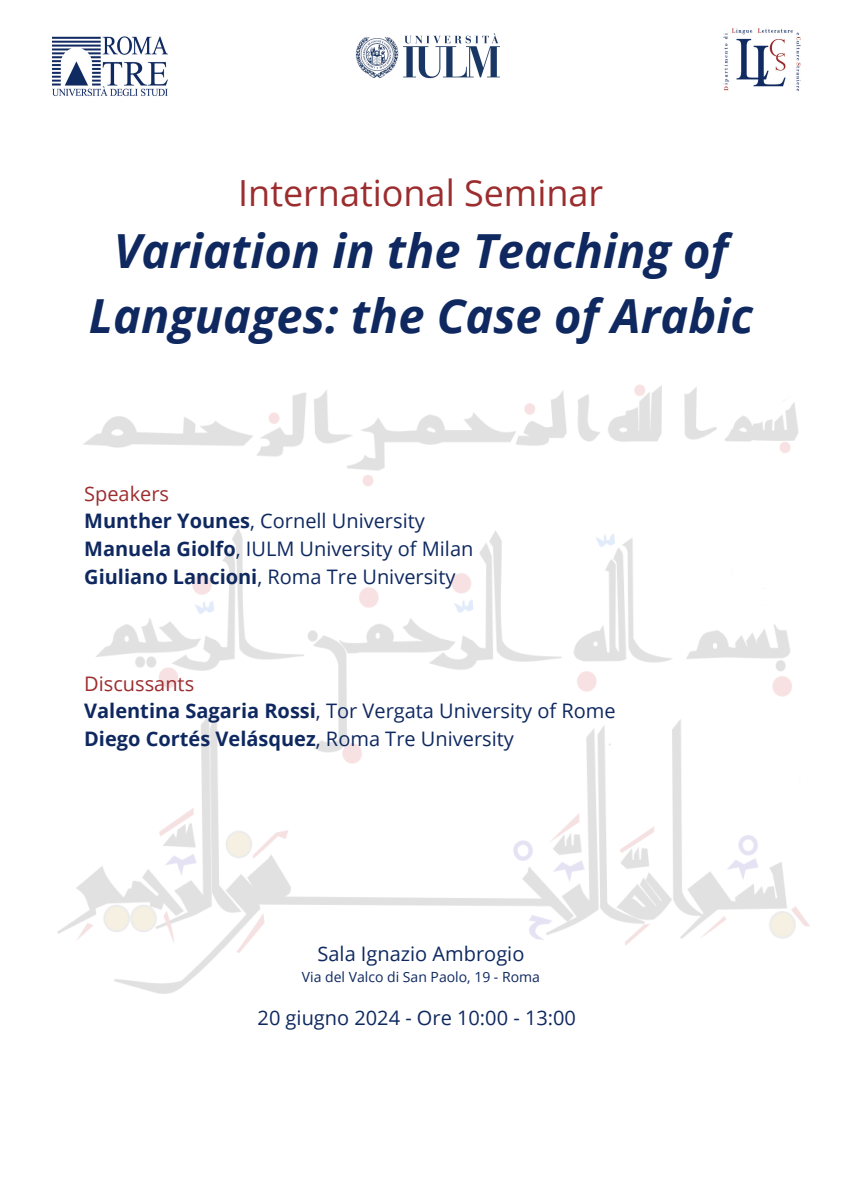
<style>
.page{position:relative;width:842px;height:1191px;background:#fff}
.page>*{position:absolute;margin:0;border:0;box-sizing:border-box;transform-origin:0 0}
.t1{font:italic 700 47px/65.2px "Open Sans";color:#0f2960;text-align:center}
.t2{font:36px "Open Sans";color:#9c2d2f}
.t3{font:20px/27.8px "Open Sans";color:#0f2960}
.t4{font:14px "Open Sans";color:#0f2960}
.s1{color:#9c2d2f}
.s2{font-weight:700}
</style>
<div class="page">
<img style="left:57px;top:384px;width:753px;height:610px">
<img style="left:53px;top:36px;width:115px;height:60px">
<img style="left:724px;top:29px;width:76px;height:62px">
<img style="left:355px;top:33px;width:145px;height:46px">
<h1 class="t2" style="left:238px;top:167px;width:367px">International Seminar</h1>
<h1 class="t1" style="left:89px;top:217px;width:666px">Variation in the Teaching of<br>Languages: the Case of Arabic</h1>
<p class="t3" style="left:84px;top:479px;width:391px"><span class="s1">Speakers<br></span><span class="s2">Munther Younes</span>, Cornell University<br><span class="s2">Manuela Giolfo</span>, IULM University of Milan<br><span class="s2">Giuliano Lancioni</span>, Roma Tre University</p>
<h2 class="t3" style="left:84px;top:669px;width:533px"><span class="s1">Discussants<br></span><span class="s2">Valentina Sagaria Rossi</span>, Tor Vergata University of Rome<br><span class="s2">Diego Cortés Velásquez</span>, Roma Tre University</h2>
<p class="t3" style="left:317px;top:939px;width:208px">Sala Ignazio Ambrogio</p>
<p class="t4" style="left:302px;top:966px;width:240px">Via del Valco di San Paolo, 19 - Roma</p>
<h2 class="t3" style="left:258px;top:1002px;width:320px">20 giugno 2024 - Ore 10:00 - 13:00</h2>
</div>
